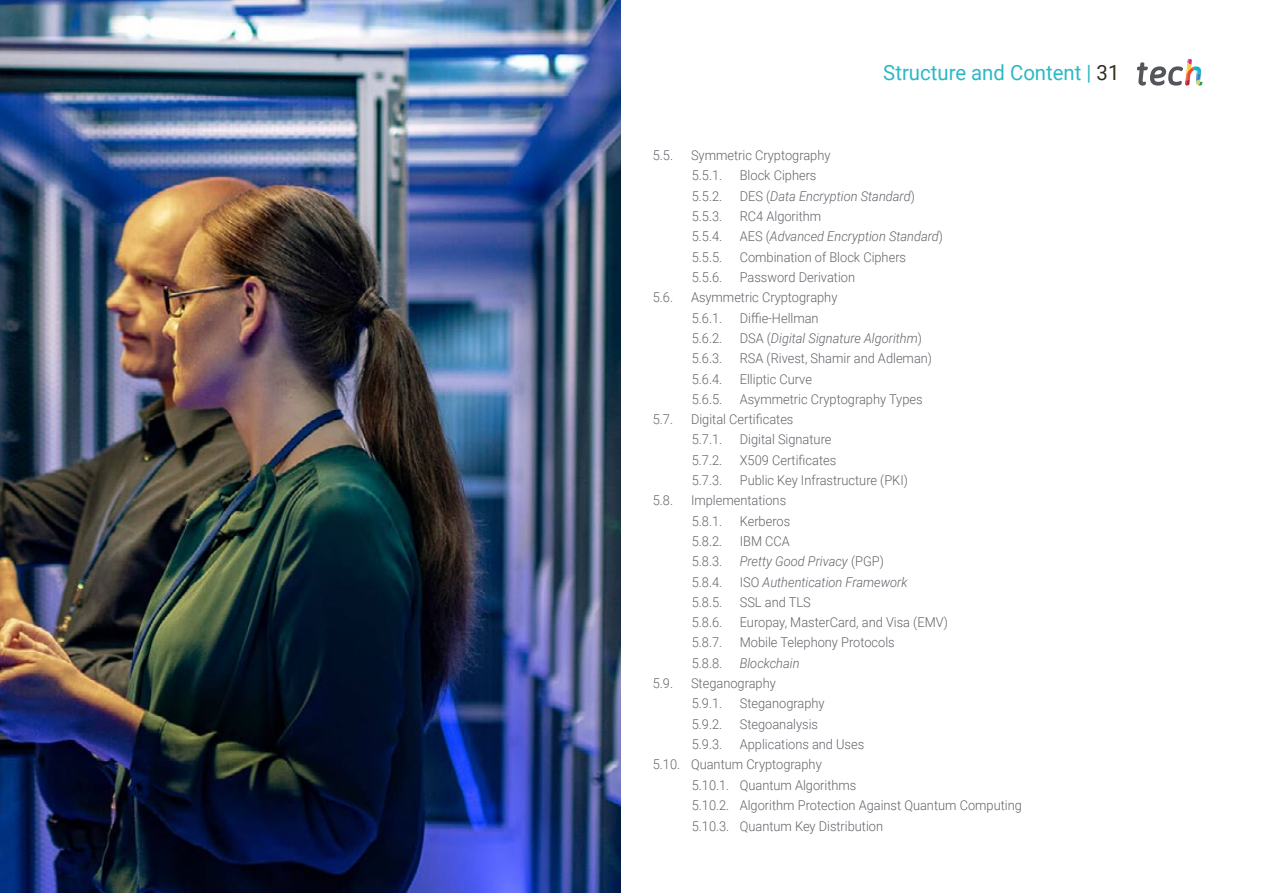
<style>
.page{position:relative;width:1263px;height:893px;background:#fff}
.page>*{position:absolute;margin:0;border:0;box-sizing:border-box;transform-origin:0 0}
.t1{font:21px "Roboto";color:#2db8c5}
.t2{font:300 13.5px/20.2px "Roboto";color:#61646a;scale:.95 1}
.t3{font:italic 300 13.5px "Roboto";color:#61646a;scale:.95 1}
.s1{color:#312e20}
.s2{font-style:normal}
</style>
<div class="page">
<img style="left:0;top:0;width:621px;height:893px">
<svg style="left:1137px;top:59px;width:65px;height:27px"></svg>
<p class="t2" style="left:653px;top:145px;width:23px">5.5.</p>
<p class="t2" style="left:691px;top:145px;width:148px">Symmetric Cryptography<br>5.5.1.</p>
<p class="t2" style="left:740px;top:165px;width:82px">Block Ciphers</p>
<h1 class="t1" style="left:883px;top:57px;width:238px">Structure and Content | <span class="s1">31</span></h1>
<p class="t2" style="left:692px;top:185px;width:34px">5.5.2.</p>
<p class="t3" style="left:740px;top:186px;width:186px"><span class="s2">DES (</span>Data Encryption Standard<span class="s2">)</span></p>
<p class="t2" style="left:692px;top:206px;width:34px">5.5.3.</p>
<p class="t2" style="left:740px;top:206px;width:87px">RC4 Algorithm</p>
<p class="t2" style="left:692px;top:226px;width:34px">5.5.4.</p>
<p class="t3" style="left:740px;top:227px;width:216px"><span class="s2">AES (</span>Advanced Encryption Standard<span class="s2">)</span></p>
<p class="t2" style="left:692px;top:246px;width:34px">5.5.5.</p>
<p class="t2" style="left:740px;top:246px;width:177px">Combination of Block Ciphers</p>
<p class="t2" style="left:692px;top:267px;width:34px">5.5.6.</p>
<p class="t2" style="left:740px;top:267px;width:123px">Password Derivation</p>
<p class="t2" style="left:653px;top:287px;width:23px">5.6.</p>
<p class="t2" style="left:691px;top:287px;width:156px">Asymmetric Cryptography<br>5.6.1.</p>
<p class="t2" style="left:740px;top:307px;width:85px">Diffie-Hellman</p>
<p class="t2" style="left:692px;top:327px;width:34px">5.6.2.</p>
<p class="t3" style="left:740px;top:329px;width:193px"><span class="s2">DSA (</span>Digital Signature Algorithm<span class="s2">)</span></p>
<p class="t2" style="left:692px;top:348px;width:34px">5.6.3.</p>
<p class="t2" style="left:740px;top:348px;width:204px">RSA (Rivest, Shamir and Adleman)</p>
<p class="t2" style="left:692px;top:368px;width:34px">5.6.4.</p>
<p class="t2" style="left:740px;top:368px;width:78px">Elliptic Curve</p>
<p class="t2" style="left:692px;top:388px;width:34px">5.6.5.</p>
<p class="t2" style="left:740px;top:388px;width:194px">Asymmetric Cryptography Types</p>
<p class="t2" style="left:653px;top:409px;width:23px">5.7.</p>
<p class="t2" style="left:691px;top:409px;width:109px">Digital Certificates<br>5.7.1.</p>
<p class="t2" style="left:740px;top:429px;width:98px">Digital Signature</p>
<p class="t2" style="left:692px;top:449px;width:34px">5.7.2.</p>
<p class="t2" style="left:740px;top:449px;width:103px">X509 Certificates</p>
<p class="t2" style="left:692px;top:470px;width:34px">5.7.3.</p>
<p class="t2" style="left:740px;top:470px;width:179px">Public Key Infrastructure (PKI)</p>
<p class="t2" style="left:653px;top:490px;width:23px">5.8.</p>
<p class="t2" style="left:691px;top:490px;width:102px">Implementations<br>5.8.1.</p>
<p class="t2" style="left:740px;top:510px;width:55px">Kerberos</p>
<p class="t2" style="left:692px;top:530px;width:34px">5.8.2.</p>
<p class="t2" style="left:740px;top:530px;width:54px">IBM CCA</p>
<p class="t2" style="left:692px;top:551px;width:34px">5.8.3.</p>
<p class="t3" style="left:740px;top:552px;width:153px">Pretty Good Privacy <span class="s2">(PGP)</span></p>
<p class="t2" style="left:692px;top:571px;width:34px">5.8.4.</p>
<p class="t3" style="left:740px;top:572px;width:178px"><span class="s2">ISO</span> Authentication Framework</p>
<p class="t2" style="left:692px;top:591px;width:34px">5.8.5.</p>
<p class="t2" style="left:740px;top:591px;width:76px">SSL and TLS</p>
<p class="t2" style="left:692px;top:612px;width:34px">5.8.6.</p>
<p class="t2" style="left:740px;top:612px;width:221px">Europay, MasterCard, and Visa (EMV)</p>
<p class="t2" style="left:692px;top:632px;width:34px">5.8.7.</p>
<p class="t2" style="left:740px;top:632px;width:165px">Mobile Telephony Protocols</p>
<p class="t2" style="left:692px;top:652px;width:34px">5.8.8.</p>
<p class="t3" style="left:740px;top:653px;width:65px">Blockchain</p>
<p class="t2" style="left:653px;top:673px;width:23px">5.9.</p>
<p class="t2" style="left:691px;top:673px;width:91px">Steganography<br>5.9.1.</p>
<p class="t2" style="left:740px;top:693px;width:91px">Steganography</p>
<p class="t2" style="left:692px;top:713px;width:34px">5.9.2.</p>
<p class="t2" style="left:740px;top:713px;width:84px">Stegoanalysis</p>
<p class="t2" style="left:692px;top:734px;width:34px">5.9.3.</p>
<p class="t2" style="left:653px;top:734px;width:224px;text-indent:87px">Applications and Uses<br>5.10. Quantum Cryptography</p>
<p class="t2" style="left:692px;top:774px;width:349px">5.10.1. Quantum Algorithms<br>5.10.2. Algorithm Protection Against Quantum Computing<br>5.10.3. Quantum Key Distribution</p>
</div>
